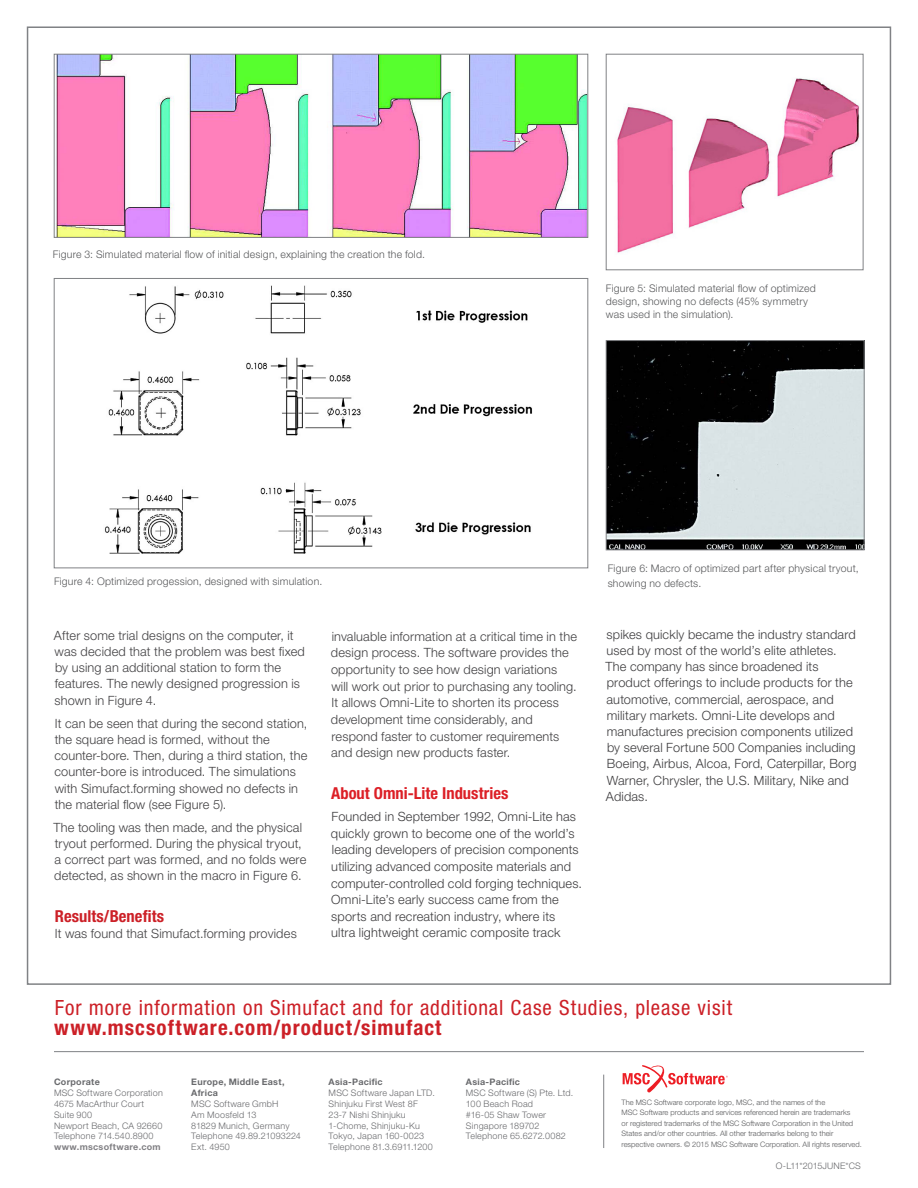
<style>
.page{position:relative;width:918px;height:1188px;background:#fff}
.page>*{position:absolute;margin:0;border:0;box-sizing:border-box;transform-origin:0 0}
.t1{font:condensed 21px "Helvetica Neue LT Pro";letter-spacing:.045em;color:#cc2027}
.t2{font:700 condensed 21px "Helvetica Neue LT Pro";letter-spacing:.05em;color:#cc2027}
.t3{font:700 condensed 16.5px "Helvetica Neue LT Pro";letter-spacing:.005em;color:#dc1f26}
.t4{font:700 condensed 16.5px "Helvetica Neue LT Pro";letter-spacing:.005em;color:#cc2027}
.t5{font:300 12.75px/16.2px "Helvetica Neue LT Pro";letter-spacing:.015em;color:#414042}
.t6{font:300 12.75px/16.2px "Helvetica Neue LT Pro";letter-spacing:.015em;color:#3d3c3e}
.t7{font:300 10.5px/12.6px "Helvetica Neue LT Pro";letter-spacing:.02em;color:#58595b}
.t8{font:300 9px/10.8px "Helvetica Neue LT Pro";letter-spacing:.025em;color:#696a6d}
.t9{font:700 9px/10.8px "Helvetica Neue LT Pro";letter-spacing:.03em;color:#696a6d}
.t10{font:700 9px "Helvetica Neue LT Pro";letter-spacing:.03em;color:#807f83}
.t11{font:300 7.5px/10.5px "Helvetica Neue LT Pro";color:#58595b}
</style>
<div class="page">
<svg style="left:623px;top:1065px;width:105px;height:28px"></svg>
<hr style="left:603px;top:1075px;width:1px;height:73px;background:#808285">
<hr style="left:54px;top:1051px;width:810px;height:1px;background:#808285">
<img style="left:608px;top:342px;width:254px;height:206px">
<div style="left:606px;top:340px;width:258px;height:210px;border:1px solid #808285"></div>
<img style="left:56px;top:56px;width:530px;height:180px">
<div style="left:54px;top:54px;width:534px;height:184px;border:1px solid #808285"></div>
<img style="left:104px;top:286px;width:428px;height:267px">
<div style="left:54px;top:278px;width:534px;height:290px;border:1px solid #808285"></div>
<img style="left:617px;top:78px;width:243px;height:175px">
<div style="left:606px;top:54px;width:257px;height:216px;border:1px solid #808285"></div>
<p class="t7" style="left:53px;top:248px;width:374px">Figure 3: Simulated material flow of initial design, explaining the creation the fold.</p>
<p class="t7" style="left:606px;top:282px;width:211px">Figure 5: Simulated material flow of optimized design, showing no defects (45% symmetry was used in the simulation).</p>
<p class="t7" style="left:54px;top:575px;width:270px">Figure 4: Optimized progession, designed with simulation.</p>
<p class="t5" style="left:54px;top:627px;width:252px">After some trial designs on the computer, it was decided that the problem was best fixed by using an additional station to form the features. The newly designed progression is shown in Figure 4.</p>
<p class="t5" style="left:54px;top:715px;width:255px">It can be seen that during the second station, the square head is formed, without the counter-bore. Then, during a third station, the counter-bore is introduced. The simulations with Simufact.forming showed no defects in the material flow (see Figure 5).</p>
<p class="t5" style="left:53px;top:819px;width:254px">The tooling was then made, and the physical tryout performed. During the physical tryout, a correct part was formed, and no folds were detected, as shown in the macro in Figure 6.</p>
<p class="t4" style="left:55px;top:906px;width:111px">Results/Benefits</p>
<p class="t5" style="left:55px;top:925px;width:244px">It was found that Simufact.forming provides</p>
<p class="t5" style="left:331px;top:628px;width:248px;line-height:16.6px">invaluable information at a critical time in the design process. The software provides the opportunity to see how design variations will work out prior to purchasing any tooling.<br>It allows Omni-Lite to shorten its process development time considerably, and respond faster to customer requirements and design new products faster.</p>
<p class="t3" style="left:331px;top:783px;width:179px">About Omni-Lite Industries</p>
<p class="t6" style="left:331px;top:808px;width:253px;line-height:16.6px">Founded in September 1992, Omni-Lite has quickly grown to become one of the world’s leading developers of precision components utilizing advanced composite materials and computer-controlled cold forging techniques.<br>Omni-Lite’s early success came from the sports and recreation industry, where its ultra lightweight ceramic composite track</p>
<p class="t7" style="left:608px;top:561px;width:253px;line-height:14.4px">Figure 6: Macro of optimized part after physical tryout, showing no defects.</p>
<p class="t6" style="left:605px;top:626px;width:253px">spikes quickly became the industry standard used by most of the world’s elite athletes.<br>The company has since broadened its product offerings to include products for the automotive, commercial, aerospace, and military markets. Omni-Lite develops and manufactures precision components utilized by several Fortune 500 Companies including Boeing, Airbus, Alcoa, Ford, Caterpillar, Borg Warner, Chrysler, the U.S. Military, Nike and Adidas.</p>
<h1 class="t1" style="left:55px;top:995px;width:679px">For more information on Simufact and for additional Case Studies, please visit</h1>
<h1 class="t2" style="left:54px;top:1015px;width:389px">www.mscsoftware.com/product/simufact</h1>
<p class="t9" style="left:54px;top:1077px;width:47px">Corporate</p>
<p class="t8" style="left:54px;top:1087px;width:110px">MSC Software Corporation<br>4675 MacArthur Court<br>Suite 900<br>Newport Beach, CA 92660<br>Telephone 714.540.8900</p>
<p class="t10" style="left:54px;top:1141px;width:108px">www.mscsoftware.com</p>
<p class="t9" style="left:191px;top:1077px;width:95px">Europe, Middle East,<br>Africa</p>
<p class="t8" style="left:191px;top:1098px;width:111px">MSC Software GmbH<br>Am Moosfeld 13<br>81829 Munich, Germany<br>Telephone 49.89.21093224<br>Ext. 4950</p>
<p class="t9" style="left:329px;top:1077px;width:56px">Asia-Pacific</p>
<p class="t8" style="left:329px;top:1087px;width:108px">MSC Software Japan LTD.<br>Shinjuku First West 8F<br>23-7 Nishi Shinjuku<br>1-Chome, Shinjuku-Ku<br>Tokyo, Japan 160-0023<br>Telephone 81.3.6911.1200</p>
<p class="t9" style="left:466px;top:1077px;width:56px">Asia-Pacific</p>
<p class="t8" style="left:466px;top:1087px;width:109px">MSC Software (S) Pte. Ltd.<br>100 Beach Road<br>#16-05 Shaw Tower<br>Singapore 189702<br>Telephone 65.6272.0082</p>
<p class="t11" style="left:622px;top:1096px;width:242px">The MSC Software corporate logo, MSC, and the names of the<br>MSC Software products and services referenced herein are trademarks<br>or registered trademarks of the MSC Software Corporation in the United States and/or other countries. All other trademarks belong to their respective owners. © 2015 MSC Software Corporation. All rights reserved.</p>
<p class="t8" style="left:776px;top:1160px;width:87px">O-L11*2015JUNE*CS</p>
</div>
